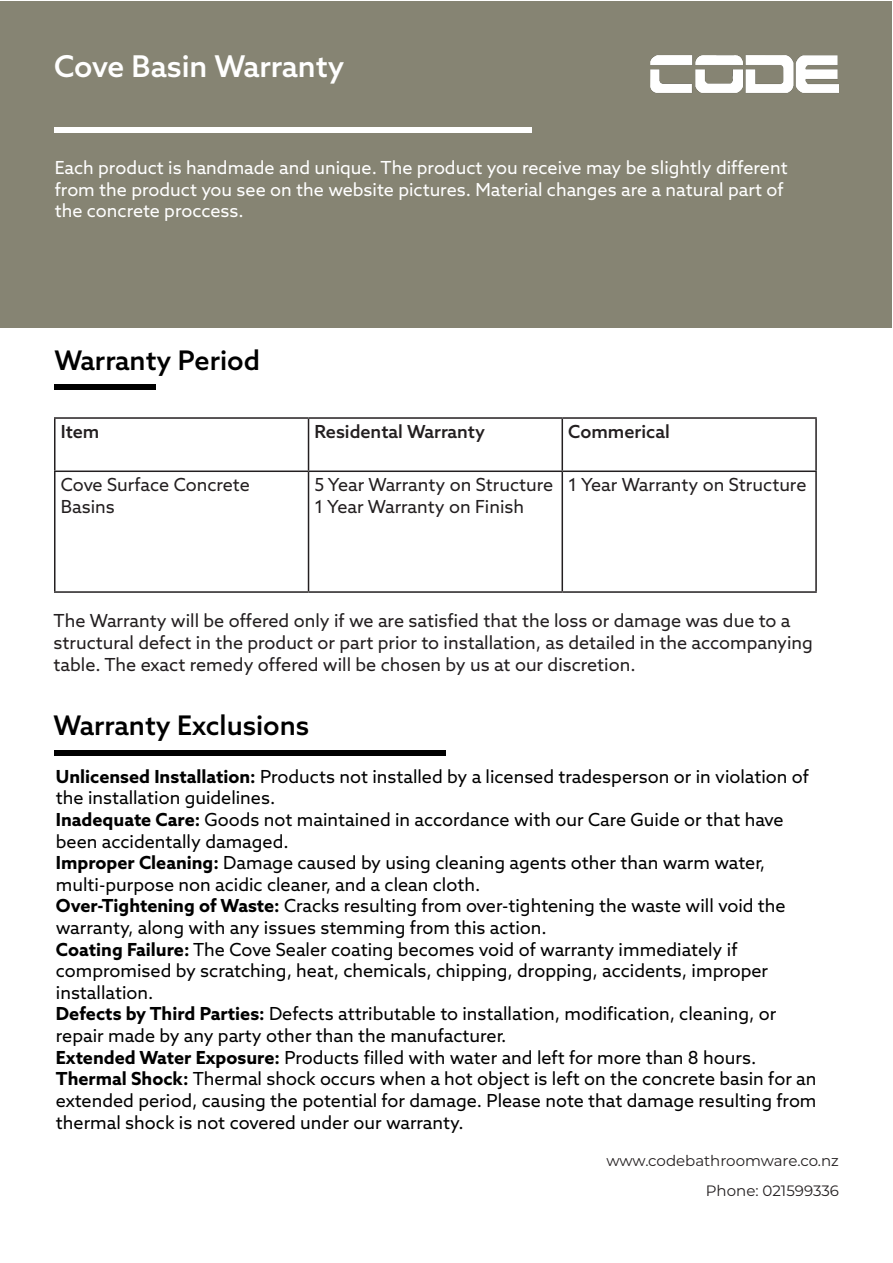
<style>
.page{position:relative;width:893px;height:1263px;background:#fff}
.page>*{position:absolute;margin:0;border:0;box-sizing:border-box;transform-origin:0 0}
.t1{font:500 30px "Azo Sans";color:#fff}
.t2{font:500 27px "Azo Sans";color:#000}
.t3{font:18px/21.6px "Azo Sans";color:#000}
.t4{font:18px/21.6px "Azo Sans";color:#231f20}
.t5{font:18px/21.6px "Azo Sans";color:#fff}
.t6{font:500 18px "Azo Sans";color:#231f20}
.t7{font:15px/30px "Montserrat";color:#231f20;text-align:right}
.s1{font-weight:700}
</style>
<div class="page">
<div style="left:1px;top:1px;width:891px;height:326px;background:#868473"></div>
<img style="left:650px;top:55px;width:189px;height:38px">
<div style="left:55px;top:127px;width:477px;height:5px;background:#fff"></div>
<div style="left:54px;top:384px;width:102px;height:6px;background:#000"></div>
<div style="left:54px;top:750px;width:392px;height:5px;background:#000"></div>
<hr style="left:54px;top:417px;width:255px;height:2px;background:#231f20">
<hr style="left:54px;top:419px;width:2px;height:51px;background:#231f20">
<hr style="left:309px;top:417px;width:253px;height:2px;background:#231f20">
<hr style="left:308px;top:419px;width:1px;height:51px;background:#231f20">
<hr style="left:562px;top:417px;width:255px;height:2px;background:#231f20">
<hr style="left:561px;top:419px;width:2px;height:51px;background:#231f20">
<hr style="left:815px;top:419px;width:2px;height:51px;background:#231f20">
<hr style="left:54px;top:470px;width:255px;height:2px;background:#231f20">
<hr style="left:54px;top:472px;width:2px;height:119px;background:#231f20">
<hr style="left:309px;top:470px;width:253px;height:2px;background:#231f20">
<hr style="left:308px;top:472px;width:1px;height:119px;background:#231f20">
<hr style="left:562px;top:470px;width:255px;height:2px;background:#231f20">
<hr style="left:561px;top:472px;width:2px;height:119px;background:#231f20">
<hr style="left:815px;top:472px;width:2px;height:119px;background:#231f20">
<hr style="left:54px;top:591px;width:255px;height:2px;background:#231f20">
<hr style="left:309px;top:591px;width:253px;height:2px;background:#231f20">
<hr style="left:562px;top:591px;width:255px;height:2px;background:#231f20">
<p class="t1" style="left:54px;top:47px;width:292px">Cove Basin Warranty</p>
<p class="t5" style="left:55px;top:157px;width:734px">Each product is handmade and unique. The product you receive may be slightly different from the product you see on the website pictures. Material changes are a natural part of the concrete proccess.</p>
<p class="t2" style="left:54px;top:343px;width:207px">Warranty Period</p>
<p class="t6" style="left:61px;top:420px;width:40px">Item</p>
<p class="t6" style="left:315px;top:420px;width:172px">Residental Warranty</p>
<p class="t6" style="left:568px;top:420px;width:103px">Commerical</p>
<p class="t4" style="left:61px;top:474px;width:191px">Cove Surface Concrete</p>
<p class="t4" style="left:61px;top:495px;width:56px">Basins</p>
<p class="t4" style="left:568px;top:474px;width:240px">1 Year Warranty on Structure</p>
<p class="t4" style="left:315px;top:474px;width:240px">5 Year Warranty on Structure</p>
<p class="t4" style="left:315px;top:495px;width:211px">1 Year Warranty on Finish</p>
<p class="t4" style="left:54px;top:610px;width:761px">The Warranty will be offered only if we are satisfied that the loss or damage was due to a structural defect in the product or part prior to installation, as detailed in the accompanying table. The exact remedy offered will be chosen by us at our discretion.</p>
<p class="t2" style="left:54px;top:708px;width:257px">Warranty Exclusions</p>
<p class="t3" style="left:56px;top:765px;width:755px"><span class="s1">Unlicensed Installation:</span> Products not installed by a licensed tradesperson or in violation of the installation guidelines.</p>
<p class="t3" style="left:56px;top:809px;width:729px"><span class="s1">Inadequate Care:</span> Goods not maintained in accordance with our Care Guide or that have been accidentally damaged.</p>
<p class="t3" style="left:56px;top:852px;width:711px"><span class="s1">Improper Cleaning:</span> Damage caused by using cleaning agents other than warm water, multi-purpose non acidic cleaner, and a clean cloth.</p>
<p class="t3" style="left:56px;top:895px;width:731px"><span class="s1">Over-Tightening of Waste:</span> Cracks resulting from over-tightening the waste will void the warranty, along with any issues stemming from this action.</p>
<p class="t3" style="left:56px;top:938px;width:714px"><span class="s1">Coating Failure:</span> The Cove Sealer coating becomes void of warranty immediately if compromised by scratching, heat, chemicals, chipping, dropping, accidents, improper installation.</p>
<p class="t3" style="left:56px;top:1003px;width:722px"><span class="s1">Defects by Third Parties:</span> Defects attributable to installation, modification, cleaning, or repair made by any party other than the manufacturer.</p>
<p class="t3" style="left:56px;top:1046px;width:702px"><span class="s1">Extended Water Exposure:</span> Products filled with water and left for more than 8 hours.</p>
<p class="t3" style="left:56px;top:1068px;width:762px;text-align:justify"><span class="s1">Thermal Shock:</span> Thermal shock occurs when a hot object is left on the concrete basin for an extended period, causing the potential for damage. Please note that damage resulting from thermal shock is not covered under our warranty.</p>
<p class="t7" style="left:606px;top:1145px;width:234px">www.codebathroomware.co.nz<br>Phone: 021599336</p>
</div>
